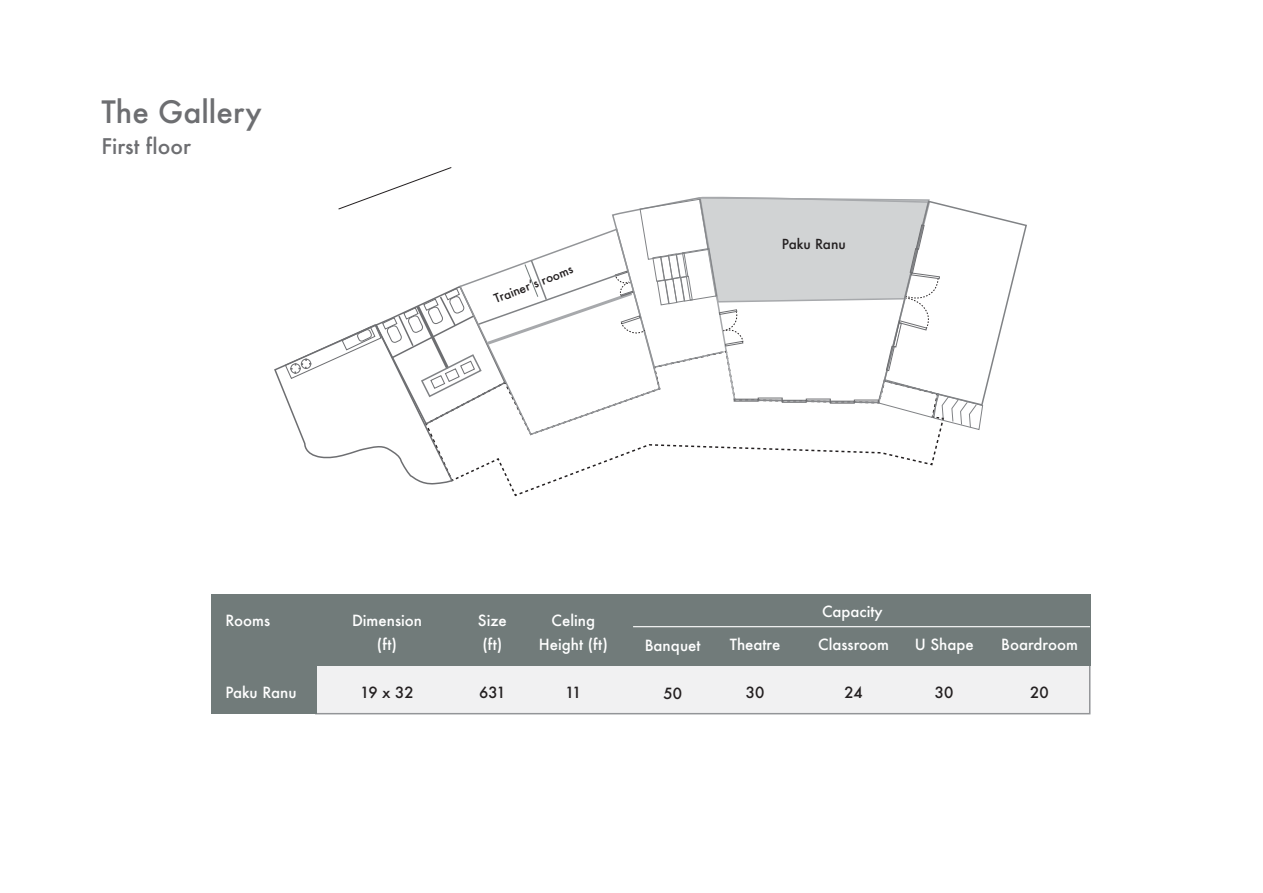
<style>
.page{position:relative;width:1263px;height:893px;background:#fff}
.page>*{position:absolute;margin:0;border:0;box-sizing:border-box;transform-origin:0 0}
.t1{font:500 30px "Futura";color:#6d6e71}
.t2{font:500 21px "Futura";color:#6d6e71}
.t3{font:500 15px/24px "Futura";color:#fff;text-align:center}
.t4{font:500 15px "Futura";color:#231f20}
.t5{font:500 13.5px "Futura";color:#231f20}
.t6{font:500 12px "Futura";color:#231f20}
</style>
<div class="page">
<div style="left:315px;top:664px;width:775px;height:50px;background:#f1f1f2;border:2px solid #939598"></div>
<div style="left:314px;top:594px;width:777px;height:71px;background:#717b7a"></div>
<div style="left:211px;top:594px;width:106px;height:120px;background:#717b7a"></div>
<hr style="left:633px;top:626px;width:457px;height:1px;background:#fff">
<svg style="left:274px;top:167px;width:753px;height:330px"></svg>
<h1 class="t1" style="left:101px;top:91px;width:162px">The Gallery</h1>
<h2 class="t2" style="left:101px;top:132px;width:91px">First floor</h2>
<p class="t6" style="left:492px;top:291px;width:85px;rotate:-21deg">Trainerʼs rooms</p>
<p class="t5" style="left:782px;top:235px;width:66px">Paku Ranu</p>
<p class="t3" style="left:225px;top:609px;width:46px">Rooms</p>
<p class="t3" style="left:225px;top:681px;width:73px">Paku Ranu</p>
<p class="t3" style="left:352px;top:609px;width:72px">Dimension (ft)</p>
<p class="t4" style="left:360px;top:682px;width:55px">19 x 32</p>
<p class="t3" style="left:478px;top:609px;width:30px;text-align:left">Size (ft)</p>
<p class="t4" style="left:479px;top:682px;width:28px">631</p>
<p class="t3" style="left:539px;top:609px;width:71px">Celing<br>Height (ft)</p>
<p class="t4" style="left:565px;top:682px;width:18px">11</p>
<p class="t3" style="left:645px;top:633px;width:57px">Banquet</p>
<p class="t4" style="left:663px;top:683px;width:20px">50</p>
<p class="t3" style="left:730px;top:632px;width:52px">Theatre</p>
<p class="t4" style="left:746px;top:682px;width:20px">30</p>
<p class="t3" style="left:822px;top:599px;width:62px">Capacity</p>
<p class="t3" style="left:818px;top:632px;width:72px">Classroom</p>
<p class="t4" style="left:844px;top:682px;width:20px">24</p>
<p class="t3" style="left:915px;top:632px;width:60px">U Shape</p>
<p class="t4" style="left:935px;top:682px;width:20px">30</p>
<p class="t3" style="left:1001px;top:632px;width:78px">Boardroom</p>
<p class="t4" style="left:1030px;top:682px;width:20px">20</p>
</div>
